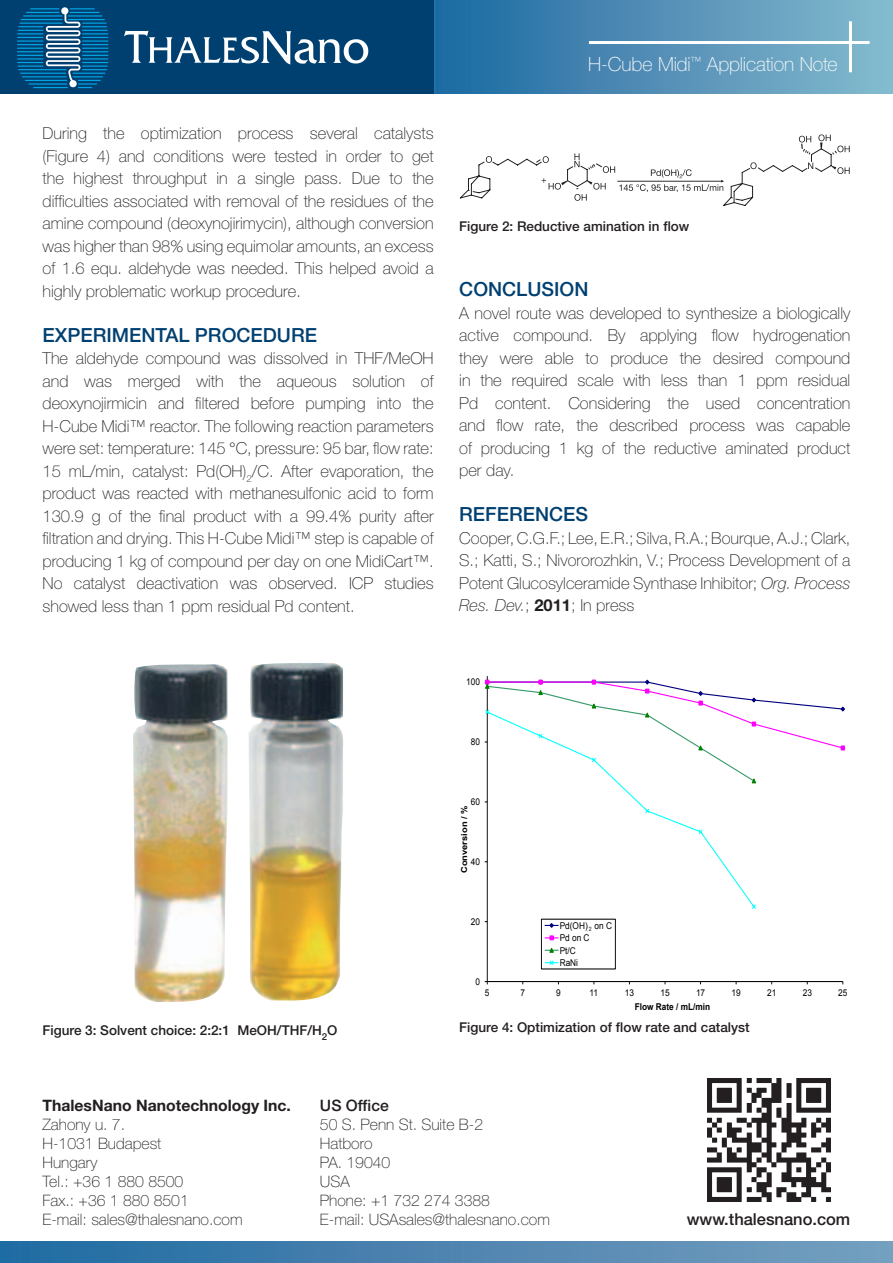
<style>
.page{position:relative;width:893px;height:1263px;background:#fff}
.page>*{position:absolute;margin:0;border:0;box-sizing:border-box;transform-origin:0 0}
.t1{font:500 19.5px "Helvetica Neue LT Std";color:#004071}
.t2{font:100 19.5px "Helvetica Neue LT Std";letter-spacing:-.005em;color:#fff}
.t3{font:100 16.5px/22.5px "Helvetica Neue LT Std";color:#231f20;text-align:justify}
.t4{font:500 16.5px "Helvetica Neue LT Std";color:#231f20}
.t5{font:100 15.75px/18.9px "Helvetica Neue LT Std";color:#231f20}
.t6{font:700 15.75px "Helvetica Neue LT Std";color:#231f20}
.t7{font:500 15.75px "Helvetica Neue LT Std";color:#231f20}
.t8{font:500 13.5px "Helvetica Neue LT Std";color:#231f20}
.t9{font:9.3px/12.5px "Arial";letter-spacing:.005em;color:#000;scale:.88 1}
.t10{font:700 9.3px "Arial";color:#000;scale:.88 1}
.t11{font:700 8.25px "Arial";color:#000;scale:1.13 1}
.t12{font:condensed 6px "Helvetica Neue LT Std";color:#231f20}
.s1{font-style:italic}
.s2{font-weight:700}
</style>
<div class="page">
<img style="left:434px;top:0;width:459px;height:94px">
<div style="left:0;top:1px;width:434px;height:93px;background:#004071"></div>
<svg style="left:124px;top:31px;width:244px;height:33px"></svg>
<svg style="left:17px;top:7px;width:91px;height:81px"></svg>
<hr style="left:849px;top:21px;width:3px;height:51px;background:#fff">
<hr style="left:589px;top:41px;width:281px;height:3px;background:#fff">
<img style="left:0;top:1242px;width:893px;height:21px">
<svg style="left:460px;top:134px;width:390px;height:72px"></svg>
<img style="left:133px;top:663px;width:210px;height:339px">
<hr style="left:487px;top:676px;width:1px;height:305px;background:#000">
<hr style="left:487px;top:981px;width:356px;height:1px;background:#000">
<svg style="left:487px;top:783px;width:268px;height:125px"></svg>
<svg style="left:751px;top:904px;width:5px;height:5px"></svg>
<svg style="left:698px;top:829px;width:5px;height:5px"></svg>
<svg style="left:645px;top:808px;width:5px;height:6px"></svg>
<svg style="left:485px;top:679px;width:360px;height:104px"></svg>
<div style="left:540px;top:918px;width:77px;height:51px;background:#292929"></div>
<div style="left:541px;top:919px;width:74px;height:50px;background:#fff"></div>
<svg style="left:545px;top:923px;width:13px;height:5px"></svg>
<svg style="left:545px;top:936px;width:13px;height:4px"></svg>
<svg style="left:545px;top:948px;width:13px;height:5px"></svg>
<svg style="left:545px;top:960px;width:13px;height:5px"></svg>
<img style="left:707px;top:1078px;width:123px;height:123px">
<p class="t3" style="left:43px;top:122px;width:393px">During the optimization process several catalysts (Figure 4) and conditions were tested in order to get the highest throughput in a single pass. Due to the difficulties associated with removal of the residues of the amine compound (deoxynojirimycin), although conversion was higher than 98% using equimolar amounts, an excess of 1.6 equ. aldehyde was needed. This helped avoid a highly problematic workup procedure.</p>
<p class="t1" style="left:43px;top:323px;width:276px">EXPERIMENTAL PROCEDURE</p>
<p class="t3" style="left:43px;top:347px;width:393px">The aldehyde compound was dissolved in THF/MeOH and was merged with the aqueous solution of deoxynojirmicin and filtered before pumping into the H-Cube Midi™ reactor. The following reaction parameters were set: temperature: 145 °C, pressure: 95 bar, flow rate:<br>15 mL/min, catalyst: Pd(OH)<sub>2</sub>/C. After evaporation, the product was reacted with methanesulfonic acid to form 130.9 g of the final product with a 99.4% purity after filtration and drying. This H-Cube Midi™ step is capable of producing 1 kg of compound per day on one MidiCart™.<br>No catalyst deactivation was observed. ICP studies showed less than 1 ppm residual Pd content.</p>
<p class="t2" style="left:588px;top:53px;width:251px">H-Cube Midi<sup>™</sup> Application Note</p>
<p class="t8" style="left:459px;top:218px;width:232px">Figure 2: Reductive amination in flow</p>
<p class="t1" style="left:459px;top:277px;width:131px">CONCLUSION</p>
<p class="t3" style="left:459px;top:301px;width:393px">A novel route was developed to synthesize a biologically active compound. By applying flow hydrogenation they were able to produce the desired compound in the required scale with less than 1 ppm residual Pd content. Considering the used concentration and flow rate, the described process was capable of producing 1 kg of the reductive aminated product per day.</p>
<p class="t1" style="left:459px;top:502px;width:130px">REFERENCES</p>
<p class="t3" style="left:459px;top:526px;width:393px">Cooper, C.G.F.; Lee, E.R.; Silva, R.A.; Bourque, A.J.; Clark, S.; Katti, S.; Nivororozhkin, V.; Process Development of a Potent Glucosylceramide Synthase Inhibitor; <span class="s1">Org. Process Res. Dev.</span>; <span class="s2">2011</span>; In press</p>
<p class="t9" style="left:466px;top:676px;width:17px">100</p>
<p class="t9" style="left:471px;top:736px;width:12px">80</p>
<p class="t9" style="left:471px;top:796px;width:12px">60</p>
<p class="t11" style="left:459px;top:873px;width:61px;rotate:-90deg">Conversion / %</p>
<p class="t9" style="left:471px;top:855px;width:12px">40</p>
<p class="t9" style="left:471px;top:915px;width:12px">20</p>
<p class="t9" style="left:476px;top:975px;width:7px">0</p>
<p class="t9" style="left:560px;top:919px;width:61px">Pd(OH)2 on C<br>Pd on C<br>Pt/C<br>RaNi</p>
<p class="t12" style="left:589px;top:926px;width:4px">2</p>
<p class="t9" style="left:485px;top:987px;width:7px">5</p>
<p class="t9" style="left:520px;top:987px;width:7px">7</p>
<p class="t9" style="left:556px;top:987px;width:7px">9</p>
<p class="t9" style="left:590px;top:987px;width:11px">11</p>
<p class="t9" style="left:625px;top:987px;width:12px">13</p>
<p class="t9" style="left:660px;top:987px;width:12px">15</p>
<p class="t9" style="left:696px;top:987px;width:12px">17</p>
<p class="t9" style="left:732px;top:987px;width:12px">19</p>
<p class="t9" style="left:767px;top:987px;width:12px">21</p>
<p class="t9" style="left:803px;top:987px;width:12px">23</p>
<p class="t9" style="left:838px;top:987px;width:12px">25</p>
<p class="t10" style="left:635px;top:1000px;width:87px">Flow Rate / mL/min</p>
<p class="t8" style="left:43px;top:1022px;width:297px">Figure 3: Solvent choice: 2:2:1 MeOH/THF/H<sub>2</sub>O</p>
<p class="t8" style="left:459px;top:1019px;width:292px">Figure 4: Optimization of flow rate and catalyst</p>
<p class="t9" style="left:169px;top:1031px;width:12px">20</p>
<p class="t9" style="left:174px;top:1091px;width:7px">0</p>
<p class="t7" style="left:320px;top:1096px;width:70px">US Office</p>
<p class="t5" style="left:320px;top:1115px;width:231px">50 S. Penn St. Suite B-2<br>Hatboro<br>PA. 19040<br>USA<br>Phone: +1 732 274 3388<br>E-mail: USAsales@thalesnano.com</p>
<p class="t6" style="left:43px;top:1096px;width:250px">ThalesNano Nanotechnology Inc.</p>
<p class="t5" style="left:43px;top:1115px;width:202px">Zahony u. 7.<br>H-1031 Budapest<br>Hungary<br>Tel.: +36 1 880 8500<br>Fax.: +36 1 880 8501<br>E-mail: sales@thalesnano.com</p>
<p class="t9" style="left:184px;top:1103px;width:7px">5</p>
<p class="t9" style="left:219px;top:1103px;width:7px">7</p>
<p class="t9" style="left:255px;top:1103px;width:7px">9</p>
<p class="t9" style="left:288px;top:1103px;width:11px">11</p>
<p class="t9" style="left:323px;top:1103px;width:12px">13</p>
<p class="t9" style="left:359px;top:1103px;width:12px">15</p>
<p class="t10" style="left:333px;top:1116px;width:87px">Flow Rate / mL/min</p>
<p class="t4" style="left:687px;top:1209px;width:165px">www.thalesnano.com</p>
</div>
